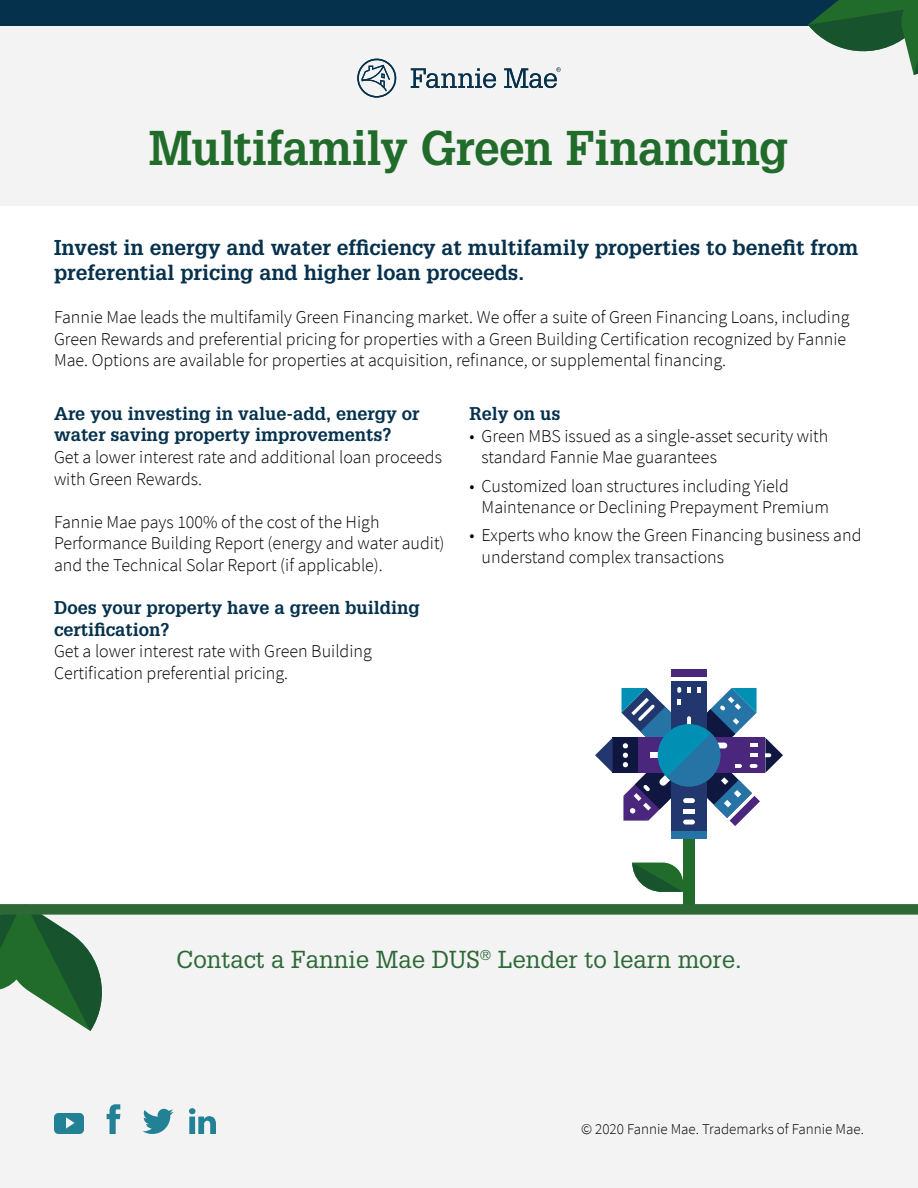
<style>
.page{position:relative;width:918px;height:1188px;background:#fff}
.page>*{position:absolute;margin:0;border:0;box-sizing:border-box;transform-origin:0 0}
.t1{font:700 47.7px "Glypha LT Std";letter-spacing:-.01em;color:#216b2b}
.t2{font:24px "Glypha LT Std";color:#2c6937}
.t3{font:700 21px/25.2px "Glypha LT Std";color:#05314d}
.t4{font:300 18px/21.6px "Source Sans Pro";color:#000}
.t5{font:700 18px/21.6px "Glypha LT Std";color:#05314d}
.t6{font:300 15px "Source Sans Pro";color:#000}
</style>
<div class="page">
<div style="left:0;top:0;width:918px;height:205px;background:#f3f3f3"></div>
<div style="left:0;top:0;width:918px;height:26px;background:#05314d"></div>
<div style="left:0;top:909px;width:918px;height:279px;background:#f3f3f3"></div>
<svg style="left:411px;top:67px;width:150px;height:21px"></svg>
<svg style="left:357px;top:59px;width:39px;height:39px"></svg>
<svg style="left:808px;top:0;width:110px;height:75px"></svg>
<div style="left:683px;top:783px;width:12px;height:126px;background:#216b2b"></div>
<svg style="left:632px;top:863px;width:51px;height:29px"></svg>
<div style="left:671px;top:681px;width:36px;height:52px;background:#21376d"></div>
<div style="left:671px;top:669px;width:36px;height:8px;background:#4a267d"></div>
<div style="left:671px;top:777px;width:36px;height:54px;background:#21376d"></div>
<div style="left:671px;top:831px;width:36px;height:8px;background:#2673a6"></div>
<div style="left:613px;top:738px;width:27px;height:35px;background:#0f1740"></div>
<svg style="left:595px;top:738px;width:18px;height:35px"></svg>
<svg style="left:622px;top:687px;width:161px;height:139px"></svg>
<svg style="left:0;top:915px;width:102px;height:116px"></svg>
<div style="left:0;top:904px;width:918px;height:11px;background:#2c6937"></div>
<svg style="left:107px;top:1104px;width:13px;height:30px"></svg>
<svg style="left:189px;top:1108px;width:27px;height:26px"></svg>
<svg style="left:54px;top:1113px;width:30px;height:21px"></svg>
<svg style="left:143px;top:1109px;width:30px;height:25px"></svg>
<h1 class="t1" style="left:149px;top:119px;width:641px">Multifamily Green Financing</h1>
<p class="t3" style="left:54px;top:234px;width:806px">Invest in energy and water efficiency at multifamily properties to benefit from preferential pricing and higher loan proceeds.</p>
<p class="t4" style="left:54px;top:306px;width:797px">Fannie Mae leads the multifamily Green Financing market. We offer a suite of Green Financing Loans, including<br>Green Rewards and preferential pricing for properties with a Green Building Certification recognized by Fannie<br>Mae. Options are available for properties at acquisition, refinance, or supplemental financing.</p>
<p class="t5" style="left:54px;top:402px;width:367px">Are you investing in value-add, energy or water saving property improvements?</p>
<p class="t4" style="left:54px;top:446px;width:389px">Get a lower interest rate and additional loan proceeds with Green Rewards.</p>
<p class="t4" style="left:54px;top:511px;width:392px">Fannie Mae pays 100% of the cost of the High<br>Performance Building Report (energy and water audit) and the Technical Solar Report (if applicable).</p>
<p class="t5" style="left:54px;top:597px;width:367px">Does your property have a green building certification?</p>
<p class="t4" style="left:54px;top:641px;width:319px">Get a lower interest rate with Green Building<br>Certification preferential pricing.</p>
<p class="t5" style="left:470px;top:402px;width:93px">Rely on us</p>
<p class="t4" style="left:482px;top:425px;width:348px;text-indent:-12px">• Green MBS issued as a single-asset security with standard Fannie Mae guarantees</p>
<p class="t4" style="left:482px;top:475px;width:349px;text-indent:-12px">• Customized loan structures including Yield<br>Maintenance or Declining Prepayment Premium</p>
<p class="t4" style="left:482px;top:525px;width:381px;text-indent:-12px">• Experts who know the Green Financing business and understand complex transactions</p>
<h2 class="t2" style="left:176px;top:945px;width:567px">Contact a Fannie Mae DUS<sup>®</sup> Lender to learn more.</h2>
<p class="t6" style="left:581px;top:1120px;width:284px">© 2020 Fannie Mae. Trademarks of Fannie Mae.</p>
</div>
